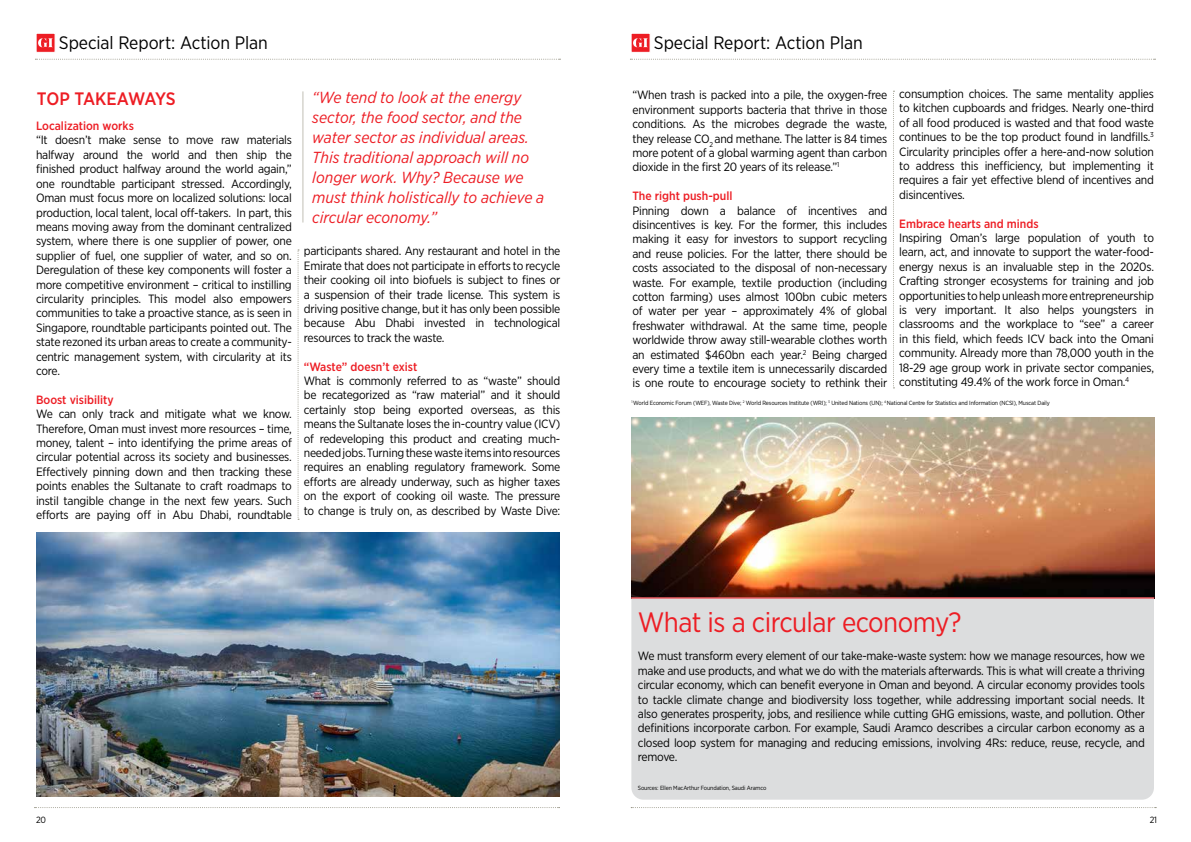
<style>
.page{position:relative;width:1191px;height:842px;background:#fff}
.page>*{position:absolute;margin:0;border:0;box-sizing:border-box;transform-origin:0 0}
.t1{font:28px "Gotham Narrow";letter-spacing:-.02em;color:#ed1d24}
.t2{font:18px "Gotham Narrow";letter-spacing:-.005em;color:#000}
.t3{font:500 18px "Gotham Narrow";letter-spacing:-.02em;color:#ed1d24}
.t4{font:italic 16px/20px "Gotham Narrow";color:#ed1d24}
.t5{font:12px/14.4px "Gotham Narrow";letter-spacing:-.02em;color:#000;text-align:justify}
.t6{font:500 12px "Gotham Narrow";color:#ed1d24}
.t7{font:9px "Gotham Narrow";color:#000}
.t8{font:6px "Gotham Narrow";letter-spacing:-.02em;color:#000}
</style>
<div class="page">
<img style="left:632px;top:417px;width:522px;height:180px">
<svg style="left:34px;top:807px;width:525px;height:1px"></svg>
<svg style="left:631px;top:807px;width:525px;height:1px"></svg>
<hr style="left:302px;top:91px;width:1px;height:132px;background:#c1bfb6">
<svg style="left:297px;top:249px;width:2px;height:271px"></svg>
<svg style="left:893px;top:91px;width:1px;height:297px"></svg>
<div style="left:631px;top:598px;width:523px;height:202px;background:#dcddde"></div>
<hr style="left:631px;top:597px;width:523px;height:1px;background:#ed1d24">
<img style="left:37px;top:533px;width:522px;height:264px">
<svg style="left:35px;top:59px;width:525px;height:1px"></svg>
<svg style="left:630px;top:59px;width:525px;height:1px"></svg>
<div style="left:36px;top:33px;width:19px;height:19px;background:#ed1d24"></div>
<svg style="left:38px;top:38px;width:15px;height:9px"></svg>
<div style="left:631px;top:33px;width:19px;height:19px;background:#ed1d24"></div>
<svg style="left:633px;top:38px;width:15px;height:9px"></svg>
<h2 class="t2" style="left:59px;top:31px;width:210px">Special Report: Action Plan</h2>
<h2 class="t2" style="left:654px;top:31px;width:210px">Special Report: Action Plan</h2>
<h2 class="t3" style="left:37px;top:87px;width:140px">TOP TAKEAWAYS</h2>
<p class="t6" style="left:36px;top:118px;width:99px">Localization works</p>
<p class="t5" style="left:36px;top:133px;width:257px">“It doesn’t make sense to move raw materials halfway around the world and then ship the finished product halfway around the world again,” one roundtable participant stressed. Accordingly, Oman must focus more on localized solutions: local production, local talent, local off-takers. In part, this means moving away from the dominant centralized system, where there is one supplier of power, one supplier of fuel, one supplier of water, and so on.<br>Deregulation of these key components will foster a more competitive environment – critical to instilling circularity principles. This model also empowers communities to take a proactive stance, as is seen in Singapore, roundtable participants pointed out. The state rezoned its urban areas to create a community&shy;centric management system, with circularity at its core.</p>
<p class="t6" style="left:36px;top:392px;width:79px">Boost visibility</p>
<p class="t5" style="left:36px;top:406px;width:257px">We can only track and mitigate what we know.<br>Therefore, Oman must invest more resources – time, money, talent – into identifying the prime areas of circular potential across its society and businesses.<br>Effectively pinning down and then tracking these points enables the Sultanate to craft roadmaps to instil tangible change in the next few years. Such efforts are paying off in Abu Dhabi, roundtable</p>
<h3 class="t4" style="left:312px;top:87px;width:233px">“We tend to look at the energy sector, the food sector, and the water sector as individual areas.<br>This traditional approach will no longer work. Why? Because we must think holistically to achieve a circular economy.”</h3>
<p class="t5" style="left:304px;top:244px;width:258px">participants shared. Any restaurant and hotel in the Emirate that does not participate in efforts to recycle their cooking oil into biofuels is subject to fines or a suspension of their trade license. This system is driving positive change, but it has only been possible because Abu Dhabi invested in technological resources to track the waste.</p>
<p class="t6" style="left:304px;top:359px;width:115px">“Waste” doesn’t exist</p>
<p class="t5" style="left:304px;top:373px;width:258px">What is commonly referred to as “waste” should be recategorized as “raw material” and it should certainly stop being exported overseas, as this means the Sultanate loses the in-country value (ICV) of redeveloping this product and creating much&shy;needed jobs. Turning these waste items into resources requires an enabling regulatory framework. Some efforts are already underway, such as higher taxes on the export of cooking oil waste. The pressure to change is truly on, as described by Waste Dive:</p>
<p class="t5" style="left:632px;top:88px;width:256px">“When trash is packed into a pile, the oxygen-free environment supports bacteria that thrive in those conditions. As the microbes degrade the waste, they release CO<sub>2</sub> and methane. The latter is 84 times more potent of a global warming agent than carbon dioxide in the first 20 years of its release.”<sup>1</sup></p>
<p class="t6" style="left:632px;top:188px;width:101px">The right push-pull</p>
<p class="t5" style="left:632px;top:203px;width:256px">Pinning down a balance of incentives and disincentives is key. For the former, this includes making it easy for investors to support recycling and reuse policies. For the latter, there should be costs associated to the disposal of non-necessary waste. For example, textile production (including cotton farming) uses almost 100bn cubic meters of water per year – approximately 4% of global freshwater withdrawal. At the same time, people worldwide throw away still-wearable clothes worth an estimated $460bn each year.<sup>2</sup> Being charged every time a textile item is unnecessarily discarded is one route to encourage society to rethink their</p>
<p class="t5" style="left:899px;top:86px;width:256px">consumption choices. The same mentality applies to kitchen cupboards and fridges. Nearly one-third of all food produced is wasted and that food waste continues to be the top product found in landfills.<sup>3<br></sup>Circularity principles offer a here-and-now solution to address this inefficiency, but implementing it requires a fair yet effective blend of incentives and disincentives.</p>
<p class="t6" style="left:899px;top:216px;width:141px">Embrace hearts and minds</p>
<p class="t5" style="left:899px;top:230px;width:256px">Inspiring Oman’s large population of youth to learn, act, and innovate to support the water-food&shy;energy nexus is an invaluable step in the 2020s.<br>Crafting stronger ecosystems for training and job opportunities to help unleash more entrepreneurship is very important. It also helps youngsters in classrooms and the workplace to “see” a career in this field, which feeds ICV back into the Omani community. Already more than 78,000 youth in the 18-29 age group work in private sector companies, constituting 49.4% of the work force in Oman.<sup>4</sup></p>
<p class="t8" style="left:631px;top:399px;width:420px"><sup>1</sup> World Economic Forum (WEF), Waste Dive; <sup>2</sup> World Resources Institute (WRI); <sup>3</sup> United Nations (UN); <sup>4</sup> National Centre for Statistics and Information (NCSI), Muscat Daily</p>
<h1 class="t1" style="left:638px;top:604px;width:325px">What is a circular economy?</h1>
<p class="t5" style="left:638px;top:649px;width:508px">We must transform every element of our take-make-waste system: how we manage resources, how we make and use products, and what we do with the materials afterwards. This is what will create a thriving circular economy, which can benefit everyone in Oman and beyond. A circular economy provides tools to tackle climate change and biodiversity loss together, while addressing important social needs. It also generates prosperity, jobs, and resilience while cutting GHG emissions, waste, and pollution. Other definitions incorporate carbon. For example, Saudi Aramco describes a circular carbon economy as a closed loop system for managing and reducing emissions, involving 4Rs: reduce, reuse, recycle, and remove.</p>
<p class="t8" style="left:638px;top:784px;width:130px">Sources: Ellen MacArthur Foundation, Saudi Aramco</p>
<p class="t7" style="left:36px;top:814px;width:12px">20</p>
<p class="t7" style="left:1149px;top:814px;width:9px">21</p>
</div>
